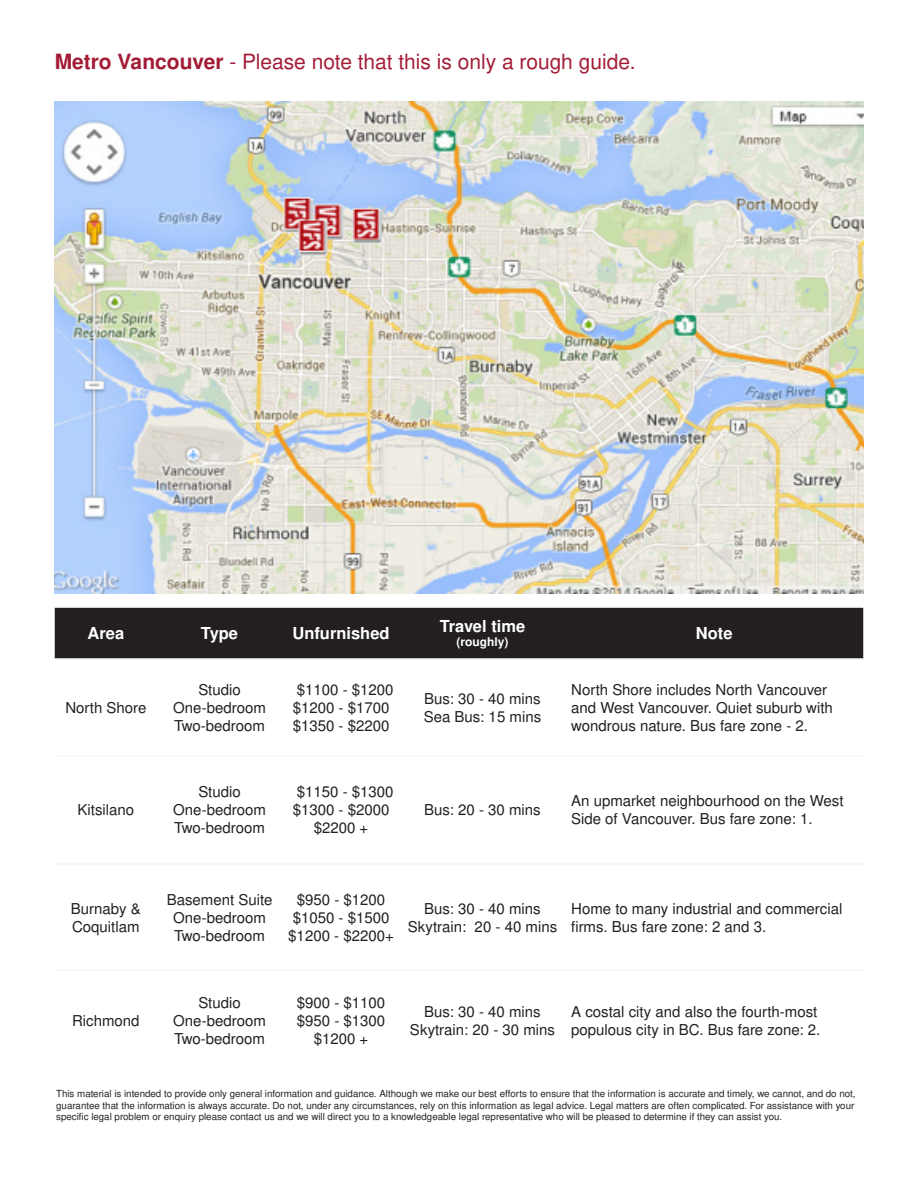
<style>
.page{position:relative;width:918px;height:1188px;background:#fff}
.page>*{position:absolute;margin:0;border:0;box-sizing:border-box;transform-origin:0 0}
.t1{font:21px "Nimbus San L";color:#a31c35}
.t2{font:700 16.5px "Nimbus San L";color:#fff}
.t3{font:15px/18px "Nimbus San L";color:#231f20;text-align:center}
.t4{font:700 12px "Nimbus San L";color:#fff}
.t5{font:9.75px/11.7px "Nimbus San L";color:#231f20;text-align:justify}
.s1{font-weight:700}
</style>
<div class="page">
<img style="left:54px;top:101px;width:810px;height:493px">
<div style="left:55px;top:608px;width:808px;height:50px;background:#231f20"></div>
<hr style="left:55px;top:658px;width:102px;height:1px;background:#f2f2f2">
<hr style="left:157px;top:658px;width:125px;height:1px;background:#f2f2f2">
<hr style="left:282px;top:658px;width:118px;height:1px;background:#f2f2f2">
<hr style="left:400px;top:658px;width:165px;height:1px;background:#f2f2f2">
<hr style="left:565px;top:658px;width:298px;height:1px;background:#f2f2f2">
<hr style="left:55px;top:756px;width:102px;height:1px;background:#f2f2f2">
<hr style="left:157px;top:756px;width:125px;height:1px;background:#f2f2f2">
<hr style="left:282px;top:756px;width:118px;height:1px;background:#f2f2f2">
<hr style="left:400px;top:756px;width:165px;height:1px;background:#f2f2f2">
<hr style="left:565px;top:756px;width:298px;height:1px;background:#f2f2f2">
<hr style="left:55px;top:864px;width:102px;height:1px;background:#f2f2f2">
<hr style="left:157px;top:864px;width:125px;height:1px;background:#f2f2f2">
<hr style="left:282px;top:864px;width:118px;height:1px;background:#f2f2f2">
<hr style="left:400px;top:864px;width:165px;height:1px;background:#f2f2f2">
<hr style="left:565px;top:864px;width:298px;height:1px;background:#f2f2f2">
<hr style="left:55px;top:970px;width:102px;height:1px;background:#f2f2f2">
<hr style="left:157px;top:970px;width:125px;height:1px;background:#f2f2f2">
<hr style="left:282px;top:970px;width:118px;height:1px;background:#f2f2f2">
<hr style="left:400px;top:970px;width:165px;height:1px;background:#f2f2f2">
<hr style="left:565px;top:970px;width:298px;height:1px;background:#f2f2f2">
<p class="t1" style="left:55px;top:47px;width:582px"><span class="s1">Metro Vancouver</span> - Please note that this is only a rough guide.</p>
<p class="t2" style="left:87px;top:621px;width:38px">Area</p>
<p class="t2" style="left:201px;top:621px;width:39px">Type</p>
<p class="t2" style="left:293px;top:621px;width:99px">Unfurnished</p>
<p class="t2" style="left:440px;top:614px;width:87px">Travel time</p>
<p class="t4" style="left:457px;top:633px;width:53px">(roughly)</p>
<p class="t2" style="left:696px;top:621px;width:38px">Note</p>
<p class="t3" style="left:65px;top:698px;width:82px">North Shore</p>
<p class="t3" style="left:77px;top:801px;width:58px">Kitsilano</p>
<p class="t3" style="left:173px;top:680px;width:94px">Studio<br>One-bedroom</p>
<p class="t3" style="left:174px;top:716px;width:92px">Two-bedroom</p>
<p class="t3" style="left:173px;top:783px;width:94px">Studio<br>One-bedroom</p>
<p class="t3" style="left:174px;top:819px;width:92px">Two-bedroom</p>
<p class="t3" style="left:297px;top:680px;width:98px">$1100 - $1200</p>
<p class="t3" style="left:293px;top:698px;width:98px">$1200 - $1700</p>
<p class="t3" style="left:293px;top:716px;width:98px">$1350 - $2200</p>
<p class="t3" style="left:297px;top:783px;width:98px">$1150 - $1300</p>
<p class="t3" style="left:293px;top:801px;width:98px">$1300 - $2000</p>
<p class="t3" style="left:314px;top:819px;width:56px">$2200 +</p>
<p class="t3" style="left:424px;top:689px;width:118px">Bus: 30 - 40 mins</p>
<p class="t3" style="left:424px;top:707px;width:119px">Sea Bus: 15 mins</p>
<p class="t3" style="left:571px;top:680px;width:258px">North Shore includes North Vancouver</p>
<p class="t3" style="left:571px;top:698px;width:263px;text-align:left">and West Vancouver. Quiet suburb with wondrous nature. Bus fare zone - 2.</p>
<p class="t3" style="left:424px;top:801px;width:118px">Bus: 20 - 30 mins</p>
<p class="t3" style="left:571px;top:792px;width:274px;text-align:left">An upmarket neighbourhood on the West<br>Side of Vancouver. Bus fare zone: 1.</p>
<p class="t3" style="left:71px;top:899px;width:71px">Burnaby &amp;</p>
<p class="t3" style="left:72px;top:917px;width:69px">Coquitlam</p>
<p class="t3" style="left:72px;top:1011px;width:69px">Richmond</p>
<p class="t3" style="left:167px;top:890px;width:107px">Basement Suite<br>One-bedroom</p>
<p class="t3" style="left:174px;top:926px;width:92px">Two-bedroom</p>
<p class="t3" style="left:297px;top:890px;width:90px">$950 - $1200</p>
<p class="t3" style="left:293px;top:908px;width:98px">$1050 - $1500</p>
<p class="t3" style="left:288px;top:926px;width:107px">$1200 - $2200+</p>
<p class="t3" style="left:424px;top:899px;width:118px">Bus: 30 - 40 mins</p>
<p class="t3" style="left:408px;top:917px;width:151px">Skytrain: 20 - 40 mins</p>
<p class="t3" style="left:571px;top:899px;width:273px;text-align:left">Home to many industrial and commercial firms. Bus fare zone: 2 and 3.</p>
<p class="t3" style="left:173px;top:993px;width:94px">Studio<br>One-bedroom</p>
<p class="t3" style="left:174px;top:1029px;width:92px">Two-bedroom</p>
<p class="t3" style="left:297px;top:993px;width:90px">$900 - $1100</p>
<p class="t3" style="left:297px;top:1011px;width:90px">$950 - $1300</p>
<p class="t3" style="left:314px;top:1029px;width:56px">$1200 +</p>
<p class="t3" style="left:424px;top:1002px;width:118px">Bus: 30 - 40 mins</p>
<p class="t3" style="left:410px;top:1020px;width:147px">Skytrain: 20 - 30 mins</p>
<p class="t3" style="left:571px;top:1002px;width:251px;text-align:left">A costal city and also the fourth-most populous city in BC. Bus fare zone: 2.</p>
<p class="t5" style="left:56px;top:1087px;width:801px">This material is intended to provide only general information and guidance. Although we make our best efforts to ensure that the information is accurate and timely, we cannot, and do not, guarantee that the information is always accurate. Do not, under any circumstances, rely on this information as legal advice. Legal matters are often complicated. For assistance with your specific legal problem or enquiry please contact us and we will direct you to a knowledgeable legal representative who will be pleased to determine if they can assist you.</p>
</div>
